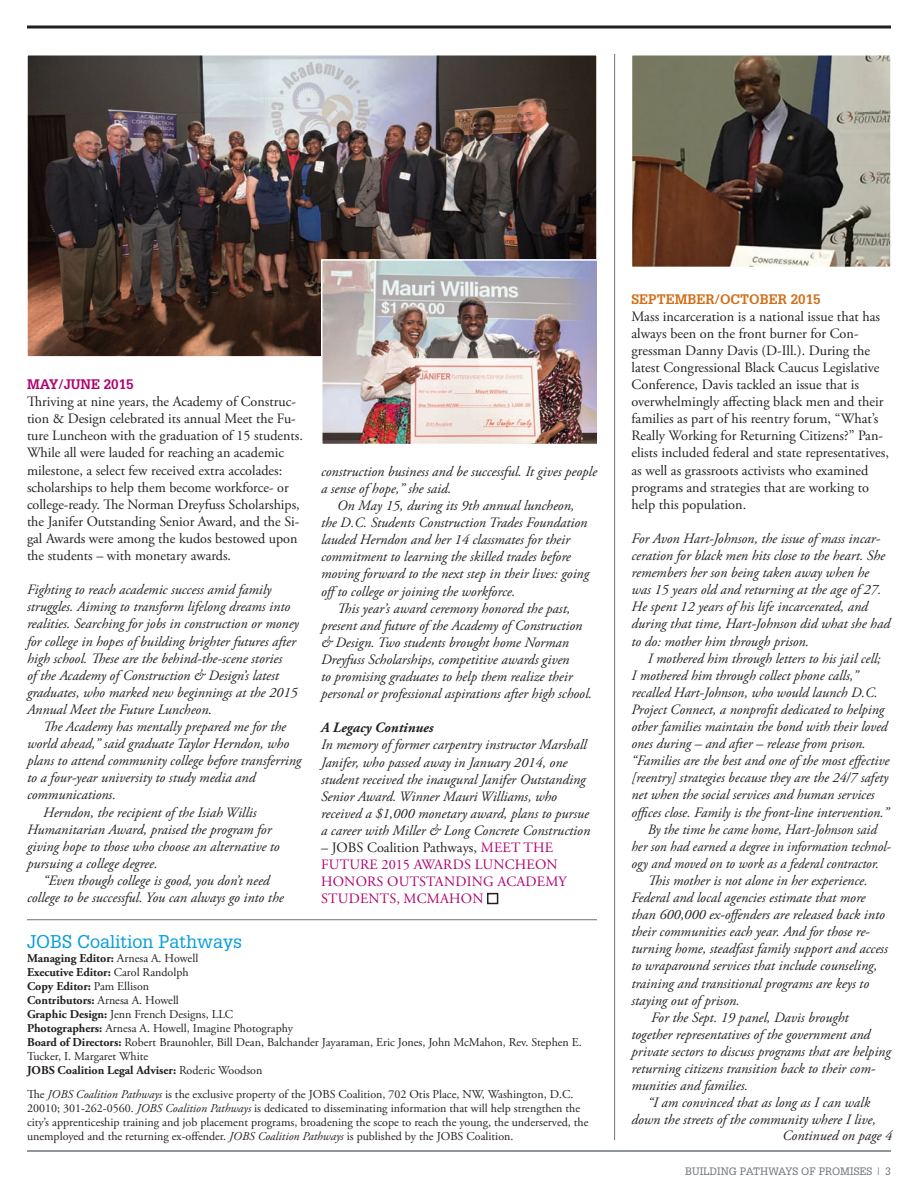
<style>
.page{position:relative;width:918px;height:1188px;background:#fff}
.page>*{position:absolute;margin:0;border:0;box-sizing:border-box;transform-origin:0 0}
.t1{font:18px "Glypha LT Std";color:#069ddc}
.t2{font:italic 14.25px/17.1px "Adobe Garamond Pro";color:#231f20}
.t3{font:14.25px/17.1px "Adobe Garamond Pro";color:#231f20}
.t4{font:italic 14.25px "Adobe Garamond Pro";color:#231f20;scale:.96 1}
.t5{font:14.25px/17.1px "Adobe Garamond Pro";letter-spacing:.015em;color:#af016e}
.t6{font:italic 700 14.25px "Adobe Garamond Pro";color:#231f20}
.t7{font:700 13.5px "Glypha LT Std";color:#d06f18}
.t8{font:700 13.5px "Glypha LT Std";color:#af016e}
.t9{font:12px/14px "Adobe Garamond Pro";color:#231f20}
.t10{font:10.5px "Glypha LT Std";color:#6a747b}
.s1{color:#231f20}
.s2{font-weight:700}
.s3{font-style:italic}
</style>
<div class="page">
<div style="left:487px;top:893px;width:11px;height:11px;border:2px solid #231f20"></div>
<hr style="left:27px;top:26px;width:864px;height:2px;background:#231f20">
<hr style="left:27px;top:1151px;width:864px;height:1px;background:#6a747b">
<hr style="left:27px;top:919px;width:570px;height:1px;background:#6a747b">
<img style="left:29px;top:57px;width:566px;height:298px">
<div style="left:26px;top:54px;width:572px;height:304px;border:2px solid #fff"></div>
<img style="left:634px;top:57px;width:255px;height:208px">
<div style="left:631px;top:54px;width:261px;height:214px;border:2px solid #fff"></div>
<hr style="left:614px;top:54px;width:1px;height:1086px;background:#6a747b">
<img style="left:324px;top:262px;width:271px;height:180px">
<div style="left:321px;top:259px;width:277px;height:186px;border:2px solid #fff"></div>
<p class="t8" style="left:27px;top:376px;width:108px">MAY/JUNE 2015</p>
<p class="t3" style="left:27px;top:394px;width:277px">Thriving at nine years, the Academy of Construc&shy;tion &amp; Design celebrated its annual Meet the Fu&shy;ture Luncheon with the graduation of 15 students.<br>While all were lauded for reaching an academic milestone, a select few received extra accolades: scholarships to help them become workforce- or college-ready. The Norman Dreyfuss Scholarships, the Janifer Outstanding Senior Award, and the Si&shy;gal Awards were among the kudos bestowed upon the students – with monetary awards.</p>
<p class="t2" style="left:27px;top:582px;width:273px">Fighting to reach academic success amid family struggles. Aiming to transform lifelong dreams into realities. Searching for jobs in construction or money for college in hopes of building brighter futures after high school. These are the behind-the-scene stories<br>of the Academy of Construction &amp; Design’s latest graduates, who marked new beginnings at the 2015<br>Annual Meet the Future Luncheon.</p>
<p class="t2" style="left:43px;top:718px;width:244px">The Academy has mentally prepared me for the</p>
<p class="t2" style="left:27px;top:736px;width:264px">world ahead,” said graduate Taylor Herndon, who</p>
<p class="t2" style="left:27px;top:753px;width:276px">plans to attend community college before transferring</p>
<p class="t2" style="left:27px;top:770px;width:230px">to a four-year university to study media and</p>
<p class="t2" style="left:27px;top:787px;width:90px">communications.</p>
<p class="t2" style="left:43px;top:804px;width:215px">Herndon, the recipient of the Isiah Willis</p>
<p class="t2" style="left:27px;top:821px;width:246px">Humanitarian Award, praised the program for</p>
<p class="t2" style="left:27px;top:838px;width:254px">giving hope to those who choose an alternative to</p>
<p class="t2" style="left:27px;top:855px;width:132px">pursuing a college degree.</p>
<p class="t2" style="left:43px;top:872px;width:228px">“Even though college is good, you don’t need</p>
<p class="t2" style="left:27px;top:889px;width:258px">college to be successful. You can always go into the</p>
<p class="t2" style="left:321px;top:463px;width:277px">construction business and be successful. It gives people</p>
<p class="t2" style="left:321px;top:480px;width:132px">a sense of hope,” she said.</p>
<p class="t2" style="left:337px;top:497px;width:239px">On May 15, during its 9th annual luncheon,</p>
<p class="t2" style="left:321px;top:514px;width:268px">the D.C. Students Construction Trades Foundation</p>
<p class="t2" style="left:321px;top:532px;width:251px">lauded Herndon and her 14 classmates for their</p>
<p class="t2" style="left:321px;top:549px;width:251px">commitment to learning the skilled trades before</p>
<p class="t2" style="left:321px;top:566px;width:270px">moving forward to the next step in their lives: going</p>
<p class="t2" style="left:321px;top:583px;width:196px">offto college or joining the workforce.</p>
<p class="t2" style="left:337px;top:600px;width:235px">This year’s award ceremony honored the past,</p>
<p class="t2" style="left:321px;top:617px;width:263px">present and future of the Academy of Construction</p>
<p class="t2" style="left:321px;top:634px;width:250px">&amp; Design. Two students brought home Norman</p>
<p class="t2" style="left:321px;top:651px;width:250px">Dreyfuss Scholarships, competitive awards given</p>
<p class="t2" style="left:321px;top:668px;width:253px">to promising graduates to help them realize their</p>
<p class="t2" style="left:321px;top:685px;width:273px">personal or professional aspirations after high school.</p>
<p class="t6" style="left:321px;top:720px;width:114px">A Legacy Continues</p>
<p class="t2" style="left:321px;top:737px;width:271px">In memory of former carpentry instructor Marshall Janifer, who passed away in January 2014, one student received the inaugural Janifer Outstanding Senior Award. Winner Mauri Williams, who received a $1,000 monetary award, plans to pursue a career with Miller &amp; Long Concrete Construction</p>
<p class="t5" style="left:321px;top:839px;width:247px"><span class="s1">– JOBS Coalition Pathways,</span> MEET THE<br>FUTURE 2015 AWARDS LUNCHEON<br>HONORS OUTSTANDING ACADEMY<br>STUDENTS, MCMAHON</p>
<p class="t1" style="left:27px;top:931px;width:217px">JOBS Coalition Pathways</p>
<p class="t9" style="left:27px;top:952px;width:556px"><span class="s2">Managing Editor:</span> Arnesa A. Howell<br><span class="s2">Executive Editor:</span> Carol Randolph<br><span class="s2">Copy Editor:</span> Pam Ellison<br><span class="s2">Contributors:</span> Arnesa A. Howell<br><span class="s2">Graphic Design:</span> Jenn French Designs, LLC<br><span class="s2">Photographers:</span> Arnesa A. Howell, Imagine Photography<br><span class="s2">Board of Directors:</span> Robert Braunohler, Bill Dean, Balchander Jayaraman, Eric Jones, John McMahon, Rev. Stephen E.<br>Tucker, I. Margaret White<br><span class="s2">JOBS Coalition Legal Adviser:</span> Roderic Woodson</p>
<p class="t9" style="left:27px;top:1088px;width:563px">The <span class="s3">JOBS Coalition Pathways</span> is the exclusive property of the JOBS Coalition, 702 Otis Place, NW, Washington, D.C.<br>20010; 301-262-0560. <span class="s3">JOBS Coalition Pathways</span> is dedicated to disseminating information that will help strengthen the city’s apprenticeship training and job placement programs, broadening the scope to reach the young, the underserved, the unemployed and the returning ex-offender. <span class="s3">JOBS Coalition Pathways</span> is published by the JOBS Coalition.</p>
<p class="t7" style="left:632px;top:290px;width:191px">SEPTEMBER/OCTOBER 2015</p>
<p class="t3" style="left:632px;top:308px;width:259px">Mass incarceration is a national issue that has always been on the front burner for Con&shy;gressman Danny Davis (D-Ill.). During the latest Congressional Black Caucus Legislative Conference, Davis tackled an issue that is overwhelmingly affecting black men and their families as part of his reentry forum, “What’s Really Working for Returning Citizens?” Pan&shy;elists included federal and state representatives, as well as grassroots activists who examined programs and strategies that are working to help this population.</p>
<p class="t2" style="left:632px;top:530px;width:260px">For Avon Hart-Johnson, the issue of mass incar&shy;ceration for black men hits close to the heart. She remembers her son being taken away when he was 15 years old and returning at the age of 27.<br>He spent 12 years of his life incarcerated, and during that time, Hart-Johnson did what she had to do: mother him through prison.</p>
<p class="t2" style="left:648px;top:650px;width:235px">I mothered him through letters to his jail cell;</p>
<p class="t2" style="left:632px;top:667px;width:228px">I mothered him through collect phone calls,”</p>
<p class="t2" style="left:632px;top:684px;width:248px">recalled Hart-Johnson, who would launch D.C.</p>
<p class="t2" style="left:632px;top:701px;width:254px">Project Connect, a nonprofit dedicated to helping</p>
<p class="t2" style="left:632px;top:718px;width:258px">other families maintain the bond with their loved</p>
<p class="t2" style="left:632px;top:735px;width:236px">ones during – and after – release from prison.</p>
<p class="t2" style="left:632px;top:753px;width:259px">“Families are the best and one of the most effective</p>
<p class="t2" style="left:632px;top:770px;width:258px">[reentry] strategies because they are the 24/7 safety</p>
<p class="t2" style="left:632px;top:787px;width:245px">net when the social services and human services</p>
<p class="t2" style="left:632px;top:804px;width:259px">offices close. Family is the front-line intervention.”</p>
<p class="t4" style="left:648px;top:821px;width:240px">By the time he came home, Hart-Johnson said</p>
<p class="t4" style="left:632px;top:838px;width:272px">her son had earned a degree in information technol-</p>
<p class="t4" style="left:632px;top:855px;width:259px">ogy and moved on to work as a federal contractor.</p>
<p class="t2" style="left:648px;top:872px;width:222px">This mother is not alone in her experience.</p>
<p class="t2" style="left:632px;top:889px;width:236px">Federal and local agencies estimate that more</p>
<p class="t2" style="left:632px;top:906px;width:255px">than 600,000 ex-offenders are released back into</p>
<p class="t2" style="left:632px;top:924px;width:240px">their communities each year. And for those re-</p>
<p class="t2" style="left:632px;top:941px;width:258px">turning home, steadfast family support and access</p>
<p class="t2" style="left:632px;top:958px;width:247px">to wraparound services that include counseling,</p>
<p class="t2" style="left:632px;top:975px;width:239px">training and transitional programs are keys to</p>
<p class="t2" style="left:632px;top:992px;width:110px">staying out of prison.</p>
<p class="t2" style="left:651px;top:1009px;width:199px">For the Sept. 19 panel, Davis brought</p>
<p class="t2" style="left:631px;top:1026px;width:240px">together representatives of the government and</p>
<p class="t2" style="left:631px;top:1043px;width:261px">private sectors to discuss programs that are helping</p>
<p class="t2" style="left:631px;top:1060px;width:245px">returning citizens transition back to their com-</p>
<p class="t2" style="left:631px;top:1077px;width:118px">munities and families.</p>
<p class="t2" style="left:648px;top:1095px;width:224px">“I am convinced that as long as I can walk</p>
<p class="t2" style="left:632px;top:1112px;width:246px">down the streets of the community where I live,</p>
<p class="t2" style="left:782px;top:1128px;width:111px">Continued on page 4</p>
<p class="t10" style="left:685px;top:1164px;width:207px">BUILDING PATHWAYS OF PROMISES | 3</p>
</div>
